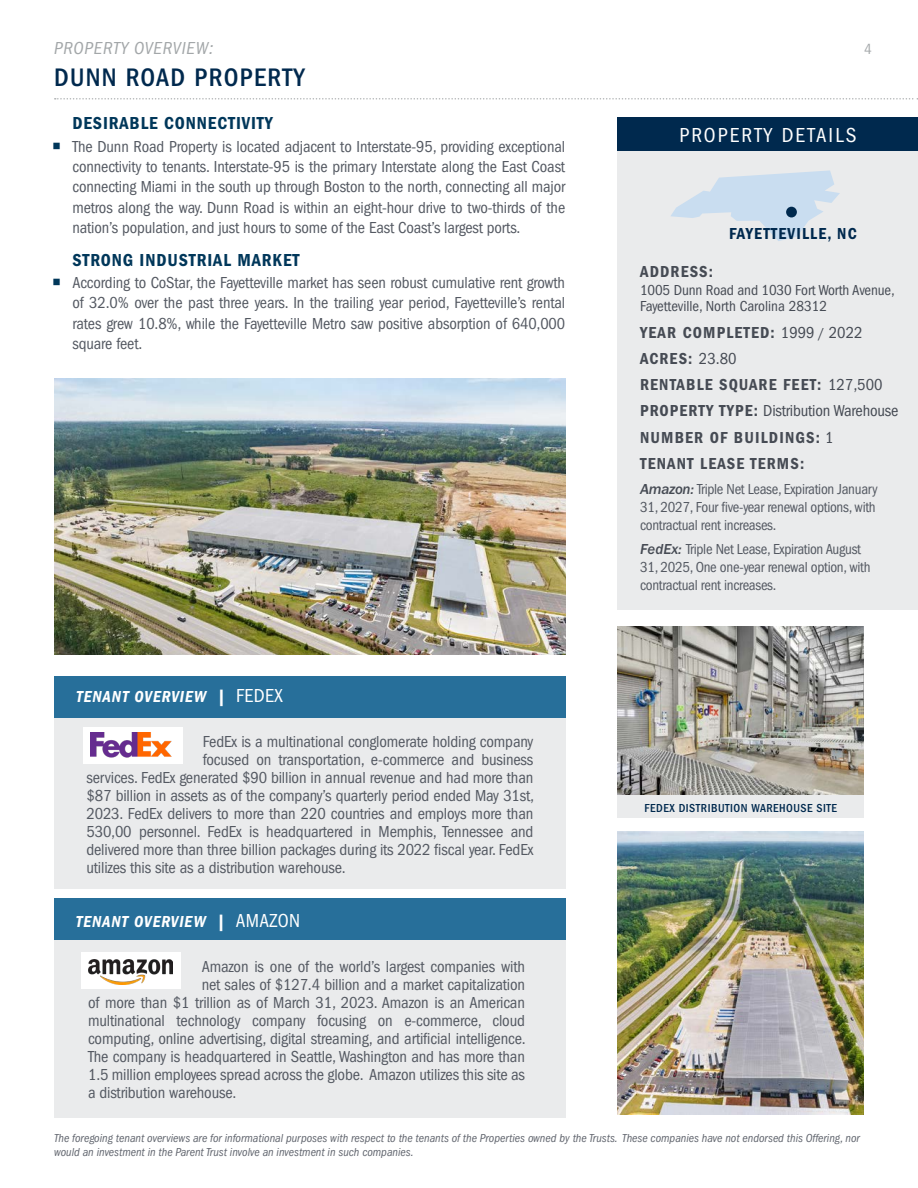
<style>
.page{position:relative;width:918px;height:1188px;background:#fff}
.page>*{position:absolute;margin:0;border:0;box-sizing:border-box;transform-origin:0 0}
.t1{font:500 condensed 26.25px "ITC Franklin Gothic Std";letter-spacing:.05em;color:#00294e}
.t2{font:condensed 21px "ITC Franklin Gothic Std";letter-spacing:.1em;color:#fff}
.t3{font:18px "ITC Franklin Gothic Std Dm Cd";letter-spacing:.05em;color:#00375a}
.t4{font:italic condensed 18px "ITC Franklin Gothic Std";letter-spacing:.05em;color:#a3a7a9}
.t5{font:condensed 16.5px/20.2px "ITC Franklin Gothic Std";letter-spacing:-.01em;color:#545962;text-align:justify}
.t6{font:16.5px "ITC Franklin Gothic Std Dm Cd";letter-spacing:.07em;color:#464b54}
.t7{font:16.5px "ITC Franklin Gothic Std Dm Cd It";letter-spacing:.05em;color:#fff}
.t8{font:condensed 16.5px "ITC Franklin Gothic Std";letter-spacing:-.01em;color:#464b54}
.t9{font:16.5px "ITC Franklin Gothic Std Dm Cd";letter-spacing:.07em;color:#00294e}
.t10{font:condensed 15px/18px "ITC Franklin Gothic Std";letter-spacing:-.02em;color:#545962}
.t11{font:condensed 15px "ITC Franklin Gothic Std";letter-spacing:-.01em;color:#464b54}
.t12{font:condensed 15px "ITC Franklin Gothic Std";color:#a3a7a9}
.t13{font:italic condensed 12px/13.5px "ITC Franklin Gothic Std";color:#62666f}
.t14{font:500 condensed 12px "ITC Franklin Gothic Std";letter-spacing:.04em;color:#00294e}
.s1{font-family:"ITC Franklin Gothic Std";font-stretch:condensed;font-size:19.5px}
.s2{font-family:"ITC Franklin Gothic Std";font-stretch:condensed}
.s3{font-family:"ITC Franklin Gothic Std";font-stretch:condensed;font-size:15px}
.s4{font-family:"ITC Franklin Gothic Std Dm Cd";font-stretch:normal}
.s5{font-family:"ITC Franklin Gothic Std Med It";font-stretch:normal;color:#464b54}
</style>
<div class="page">
<div style="left:618px;top:117px;width:300px;height:492px;background:#eaebec"></div>
<svg style="left:671px;top:170px;width:169px;height:71px"></svg>
<div style="left:55px;top:703px;width:511px;height:185px;background:#eaebec"></div>
<div style="left:54px;top:928px;width:512px;height:189px;background:#eaebec"></div>
<div style="left:618px;top:117px;width:300px;height:33px;background:#00294e"></div>
<div style="left:786px;top:207px;width:11px;height:10px;background:#00294e;border-radius:50%"></div>
<svg style="left:55px;top:98px;width:863px;height:2px"></svg>
<img style="left:618px;top:626px;width:246px;height:170px">
<div style="left:54px;top:676px;width:512px;height:41px;background:#276f9a"></div>
<div style="left:618px;top:796px;width:246px;height:22px;background:#eaebec"></div>
<div style="left:54px;top:899px;width:512px;height:41px;background:#276f9a"></div>
<div style="left:82px;top:952px;width:99px;height:37px;background:#fff"></div>
<img style="left:88px;top:959px;width:85px;height:26px">
<div style="left:83px;top:727px;width:99px;height:36px;background:#fff"></div>
<img style="left:91px;top:732px;width:81px;height:26px">
<img style="left:618px;top:832px;width:246px;height:283px">
<img style="left:54px;top:378px;width:512px;height:276px">
<p class="t4" style="left:54px;top:38px;width:161px">PROPERTY OVERVIEW:</p>
<p class="t1" style="left:54px;top:62px;width:252px">DUNN ROAD PROPERTY</p>
<p class="t3" style="left:72px;top:113px;width:202px">DESIRABLE CONNECTIVITY</p>
<p class="t5" style="left:72px;top:136px;width:494px">The Dunn Road Property is located adjacent to Interstate-95, providing exceptional connectivity to tenants. Interstate-95 is the primary Interstate along the East Coast connecting Miami in the south up through Boston to the north, connecting all major metros along the way. Dunn Road is within an eight-hour drive to two-thirds of the nation’s population, and just hours to some of the East Coast’s largest ports.</p>
<p class="t3" style="left:72px;top:249px;width:229px">STRONG INDUSTRIAL MARKET</p>
<p class="t5" style="left:72px;top:273px;width:494px">According to CoStar, the Fayetteville market has seen robust cumulative rent growth of 32.0% over the past three years. In the trailing year period, Fayetteville’s rental rates grew 10.8%, while the Fayetteville Metro saw positive absorption of 640,000 square feet.</p>
<p class="t7" style="left:76px;top:687px;width:208px">TENANT OVERVIEW | <span class="s1">FEDEX</span></p>
<p class="t5" style="left:203px;top:731px;width:332px">FedEx is a multinational conglomerate holding company</p>
<p class="t5" style="left:203px;top:749px;width:332px">focused on transportation, e-commerce and business</p>
<p class="t5" style="left:86px;top:767px;width:448px">services. FedEx generated $90 billion in annual revenue and had more than</p>
<p class="t5" style="left:86px;top:785px;width:449px">$87 billion in assets as of the company’s quarterly period ended May 31st,</p>
<p class="t5" style="left:86px;top:803px;width:448px">2023. FedEx delivers to more than 220 countries and employs more than</p>
<p class="t5" style="left:86px;top:821px;width:448px">530,00 personnel. FedEx is headquartered in Memphis, Tennessee and</p>
<p class="t5" style="left:86px;top:839px;width:448px">delivered more than three billion packages during its 2022 fiscal year. FedEx</p>
<p class="t5" style="left:86px;top:857px;width:261px">utilizes this site as a distribution warehouse.</p>
<p class="t7" style="left:76px;top:912px;width:226px">TENANT OVERVIEW | <span class="s1">AMAZON</span></p>
<p class="t5" style="left:202px;top:957px;width:325px">Amazon is one of the world’s largest companies with</p>
<p class="t5" style="left:202px;top:975px;width:325px">net sales of $127.4 billion and a market capitalization</p>
<p class="t5" style="left:88px;top:993px;width:438px">of more than $1 trillion as of March 31, 2023. Amazon is an American</p>
<p class="t5" style="left:88px;top:1011px;width:438px">multinational technology company focusing on e-commerce, cloud</p>
<p class="t5" style="left:88px;top:1029px;width:439px">computing, online advertising, digital streaming, and artificial intelligence.</p>
<p class="t5" style="left:88px;top:1047px;width:438px">The company is headquartered in Seattle, Washington and has more than</p>
<p class="t5" style="left:88px;top:1065px;width:439px">1.5 million employees spread across the globe. Amazon utilizes this site as</p>
<p class="t5" style="left:88px;top:1083px;width:150px">a distribution warehouse.</p>
<p class="t12" style="left:864px;top:41px;width:9px">4</p>
<p class="t2" style="left:679px;top:124px;width:179px">PROPERTY DETAILS</p>
<p class="t9" style="left:729px;top:224px;width:129px">FAYETTEVILLE, NC</p>
<p class="t6" style="left:640px;top:262px;width:74px">ADDRESS:</p>
<p class="t11" style="left:640px;top:281px;width:256px">1005 Dunn Road and 1030 Fort Worth Avenue,</p>
<p class="t11" style="left:640px;top:298px;width:188px">Fayetteville, North Carolina 28312</p>
<p class="t6" style="left:640px;top:323px;width:224px">YEAR COMPLETED: <span class="s2">1999</span> <span class="s3">/</span> <span class="s2">2022</span></p>
<p class="t6" style="left:640px;top:349px;width:98px">ACRES: <span class="s2">23.80</span></p>
<p class="t6" style="left:640px;top:375px;width:244px">RENTABLE SQUARE FEET: <span class="s2">127,500</span></p>
<p class="t8" style="left:640px;top:402px;width:260px"><span class="s4">PROPERTY TYPE:</span> Distribution Warehouse</p>
<p class="t6" style="left:640px;top:428px;width:195px">NUMBER OF BUILDINGS: <span class="s2">1</span></p>
<p class="t6" style="left:640px;top:454px;width:166px">TENANT LEASE TERMS:</p>
<p class="t10" style="left:640px;top:480px;width:239px"><span class="s5">Amazon:</span> Triple Net Lease, Expiration January<br>31, 2027, Four five-year renewal options, with contractual rent increases.</p>
<p class="t10" style="left:640px;top:540px;width:232px"><span class="s5">FedEx:</span> Triple Net Lease, Expiration August<br>31, 2025, One one-year renewal option, with contractual rent increases.</p>
<p class="t14" style="left:645px;top:801px;width:194px">FEDEX DISTRIBUTION WAREHOUSE SITE</p>
<p class="t13" style="left:54px;top:1132px;width:807px">The foregoing tenant overviews are for informational purposes with respect to the tenants of the Properties owned by the Trusts. These companies have not endorsed this Offering, nor would an investment in the Parent Trust involve an investment in such companies.</p>
</div>
